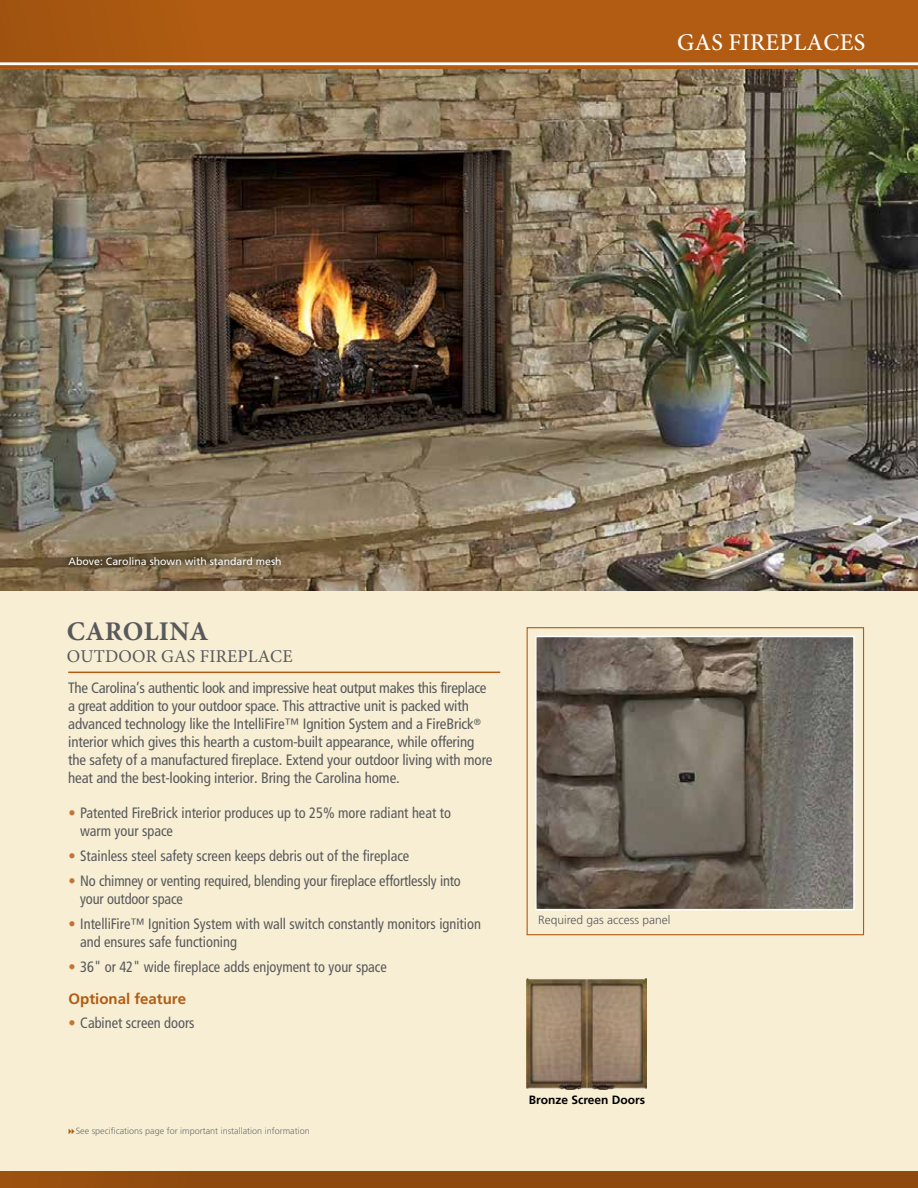
<style>
.page{position:relative;width:918px;height:1188px;background:#fff}
.page>*{position:absolute;margin:0;border:0;box-sizing:border-box;transform-origin:0 0}
.t1{font:700 27px "Minion Pro";letter-spacing:.01em;color:#58595b}
.t2{font:500 24px "Minion Pro";letter-spacing:.01em;color:#fff}
.t3{font:18px "Minion Pro";letter-spacing:.01em;color:#58595b}
.t4{font:condensed 15px/18px "Frutiger";letter-spacing:-.01em;color:#58595b;scale:.96 1}
.t5{font:condensed 15px/18px "Frutiger";letter-spacing:-.01em;color:#58595b}
.t6{font:300 12px "Frutiger";color:#58595b}
.t7{font:700 12px "Frutiger";color:#000}
.t8{font:10.5px "Frutiger";color:#fff}
.t9{font:300 9px "Frutiger";color:#6d6e71}
.s1{color:#c07537}
.s2{font-weight:700;font-stretch:normal;color:#b15c12}
</style>
<div class="page">
<div style="left:0;top:38px;width:918px;height:1150px;background:#f7eed4"></div>
<img style="left:0;top:68px;width:918px;height:522px">
<div style="left:0;top:0;width:918px;height:68px;background:linear-gradient(to right,#aa5811,#b45e12)"></div>
<hr style="left:0;top:62px;width:918px;height:3px;background:#fff">
<div style="left:0;top:1171px;width:918px;height:17px;background:#8e490e"></div>
<img style="left:538px;top:639px;width:314px;height:268px">
<div style="left:535px;top:636px;width:320px;height:274px;border:2px solid #fff"></div>
<hr style="left:68px;top:672px;width:432px;height:1px;background:#b15c12">
<img style="left:527px;top:979px;width:120px;height:110px">
<svg style="left:62px;top:549px;width:226px;height:24px;background:#766345"></svg>
<div style="left:527px;top:627px;width:337px;height:308px;border:1px solid #b15c12"></div>
<h2 class="t2" style="left:677px;top:26px;width:190px">GAS FIREPLACES</h2>
<p class="t8" style="left:69px;top:555px;width:214px">Above: Carolina shown with standard mesh</p>
<h1 class="t1" style="left:67px;top:613px;width:143px">CAROLINA</h1>
<p class="t3" style="left:67px;top:644px;width:227px">OUTDOOR GAS FIREPLACE</p>
<p class="t5" style="left:68px;top:679px;width:426px">The Carolina’s authentic look and impressive heat output makes this fireplace a great addition to your outdoor space. This attractive unit is packed with advanced technology like the IntelliFire™ Ignition System and a FireBrick<sup>® </sup>interior which gives this hearth a custom-built appearance, while offering the safety of a manufactured fireplace. Extend your outdoor living with more heat and the best-looking interior. Bring the Carolina home.</p>
<p class="t4" style="left:80px;top:804px;width:388px;text-indent:-12px"><span class="s1">•</span> Patented FireBrick interior produces up to 25% more radiant heat to warm your space</p>
<p class="t4" style="left:69px;top:847px;width:356px"><span class="s1">•</span> Stainless steel safety screen keeps debris out of the fireplace</p>
<p class="t4" style="left:80px;top:872px;width:398px;text-indent:-12px"><span class="s1">•</span> No chimney or venting required, blending your fireplace effortlessly into your outdoor space</p>
<p class="t4" style="left:80px;top:915px;width:419px;text-indent:-12px"><span class="s1">•</span> IntelliFire™ Ignition System with wall switch constantly monitors ignition and ensures safe functioning</p>
<p class="t4" style="left:69px;top:952px;width:333px;line-height:31.5px"><span class="s1">•</span> 36" or 42" wide fireplace adds enjoyment to your space<br><span class="s2">Optional feature</span></p>
<p class="t4" style="left:69px;top:1014px;width:133px"><span class="s1">•</span> Cabinet screen doors</p>
<p class="t9" style="left:76px;top:1126px;width:236px">See specifications page for important installation information</p>
<p class="t6" style="left:538px;top:913px;width:134px">Required gas access panel</p>
<p class="t7" style="left:529px;top:1093px;width:118px">Bronze Screen Doors</p>
</div>
